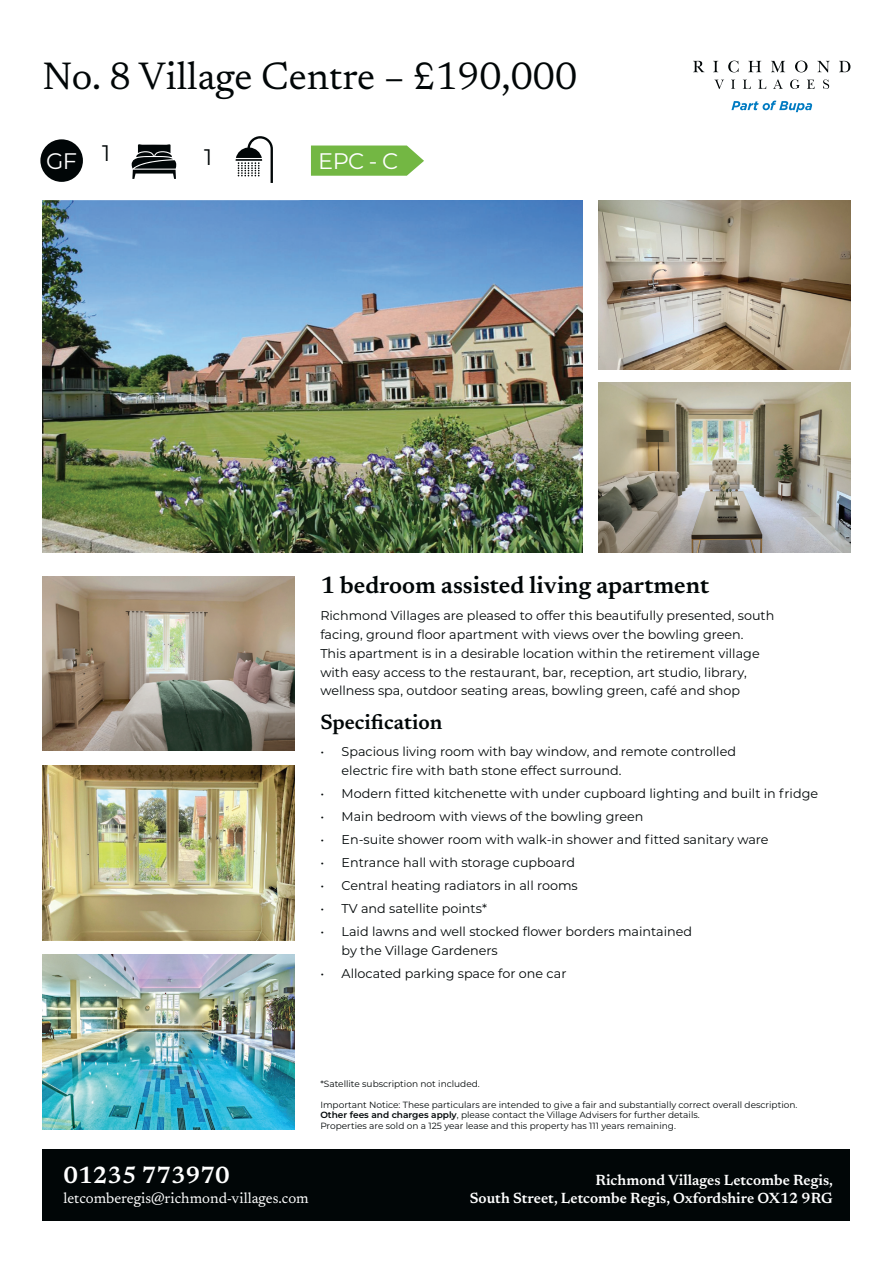
<style>
.page{position:relative;width:893px;height:1263px;background:#fff}
.page>*{position:absolute;margin:0;border:0;box-sizing:border-box;transform-origin:0 0}
.t1{font:39px "Newsreader 16 pt";color:#010607}
.t2{font:600 24px "Newsreader 16 pt";color:#010607}
.t3{font:600 24px "Newsreader 16 pt";color:#fff}
.t4{font:22.5px "Montserrat";color:#fff}
.t5{font:22.5px "Montserrat";color:#010607}
.t6{font:600 21px "Newsreader 16 pt";color:#010607}
.t7{font:600 15px/18px "Newsreader 16 pt";color:#fff;text-align:right}
.t8{font:15px "Newsreader 16 pt";color:#fff}
.t9{font:12.75px/18.8px "Montserrat";color:#010607}
.t10{font:9px/10.8px "Montserrat";color:#010607}
.s1{font-weight:600}
</style>
<div class="page">
<img style="left:43px;top:200px;width:540px;height:352px">
<div style="left:43px;top:1149px;width:807px;height:71px;background:#010607"></div>
<div style="left:40px;top:139px;width:43px;height:43px;background:#010607;border-radius:50%"></div>
<img style="left:43px;top:577px;width:252px;height:174px">
<img style="left:43px;top:955px;width:252px;height:174px">
<img style="left:598px;top:383px;width:252px;height:169px">
<img style="left:43px;top:766px;width:252px;height:174px">
<img style="left:598px;top:200px;width:252px;height:170px">
<svg style="left:693px;top:61px;width:11px;height:11px"></svg>
<svg style="left:713px;top:61px;width:5px;height:11px"></svg>
<svg style="left:728px;top:61px;width:10px;height:11px"></svg>
<svg style="left:748px;top:61px;width:13px;height:11px"></svg>
<svg style="left:771px;top:61px;width:14px;height:11px"></svg>
<svg style="left:795px;top:61px;width:12px;height:11px"></svg>
<svg style="left:817px;top:61px;width:13px;height:11px"></svg>
<svg style="left:839px;top:61px;width:11px;height:11px"></svg>
<svg style="left:715px;top:80px;width:9px;height:9px"></svg>
<svg style="left:731px;top:80px;width:4px;height:9px"></svg>
<svg style="left:743px;top:80px;width:8px;height:9px"></svg>
<svg style="left:758px;top:80px;width:8px;height:9px"></svg>
<svg style="left:773px;top:79px;width:10px;height:10px"></svg>
<svg style="left:790px;top:79px;width:10px;height:10px"></svg>
<svg style="left:807px;top:80px;width:8px;height:9px"></svg>
<svg style="left:823px;top:79px;width:6px;height:10px"></svg>
<svg style="left:731px;top:101px;width:81px;height:11px"></svg>
<svg style="left:131px;top:144px;width:46px;height:35px"></svg>
<svg style="left:236px;top:136px;width:37px;height:47px"></svg>
<svg style="left:311px;top:146px;width:113px;height:30px;background:#8bc363"></svg>
<div style="left:318px;top:147px;width:80px;height:22px;background:#73b743"></div>
<h1 class="t1" style="left:43px;top:48px;width:536px">No. 8 Village Centre – £190,000</h1>
<h3 class="t4" style="left:46px;top:145px;width:65px">GF <sup>1</sup></h3>
<h3 class="t5" style="left:204px;top:141px;width:10px">1</h3>
<h3 class="t4" style="left:318px;top:145px;width:81px">EPC - C</h3>
<h2 class="t2" style="left:320px;top:568px;width:391px">1 bedroom assisted living apartment</h2>
<p class="t9" style="left:320px;top:606px;width:456px">Richmond Villages are pleased to offer this beautifully presented, south facing, ground floor apartment with views over the bowling green.<br>This apartment is in a desirable location within the retirement village with easy access to the restaurant, bar, reception, art studio, library, wellness spa, outdoor seating areas, bowling green, café and shop</p>
<h3 class="t6" style="left:320px;top:707px;width:123px">Specification</h3>
<p class="t9" style="left:342px;top:742px;width:396px;text-indent:-21px">• Spacious living room with bay window, and remote controlled electric fire with bath stone effect surround.</p>
<p class="t9" style="left:320px;top:784px;width:499px">• Modern fitted kitchenette with under cupboard lighting and built in fridge</p>
<p class="t9" style="left:320px;top:807px;width:325px">• Main bedroom with views of the bowling green</p>
<p class="t9" style="left:320px;top:830px;width:450px">• En-suite shower room with walk-in shower and fitted sanitary ware</p>
<p class="t9" style="left:320px;top:853px;width:256px">• Entrance hall with storage cupboard</p>
<p class="t9" style="left:320px;top:876px;width:259px">• Central heating radiators in all rooms</p>
<p class="t9" style="left:320px;top:899px;width:168px">• TV and satellite points*</p>
<p class="t9" style="left:342px;top:922px;width:352px;text-indent:-21px">• Laid lawns and well stocked flower borders maintained by the Village Gardeners</p>
<p class="t9" style="left:320px;top:963px;width:248px">• Allocated parking space for one car</p>
<p class="t10" style="left:320px;top:1078px;width:161px">*Satellite subscription not included.</p>
<p class="t10" style="left:320px;top:1099px;width:479px">Important Notice: These particulars are intended to give a fair and substantially correct overall description.<br><span class="s1">Other fees and charges apply</span>, please contact the Village Advisers for further details.<br>Properties are sold on a 125 year lease and this property has 111 years remaining.</p>
<h2 class="t3" style="left:63px;top:1158px;width:168px">01235 773970</h2>
<p class="t8" style="left:63px;top:1187px;width:247px">letcomberegis@richmond-villages.com</p>
<p class="t7" style="left:470px;top:1170px;width:365px">Richmond Villages Letcombe Regis,<br>South Street, Letcombe Regis, Oxfordshire OX12 9RG</p>
</div>
